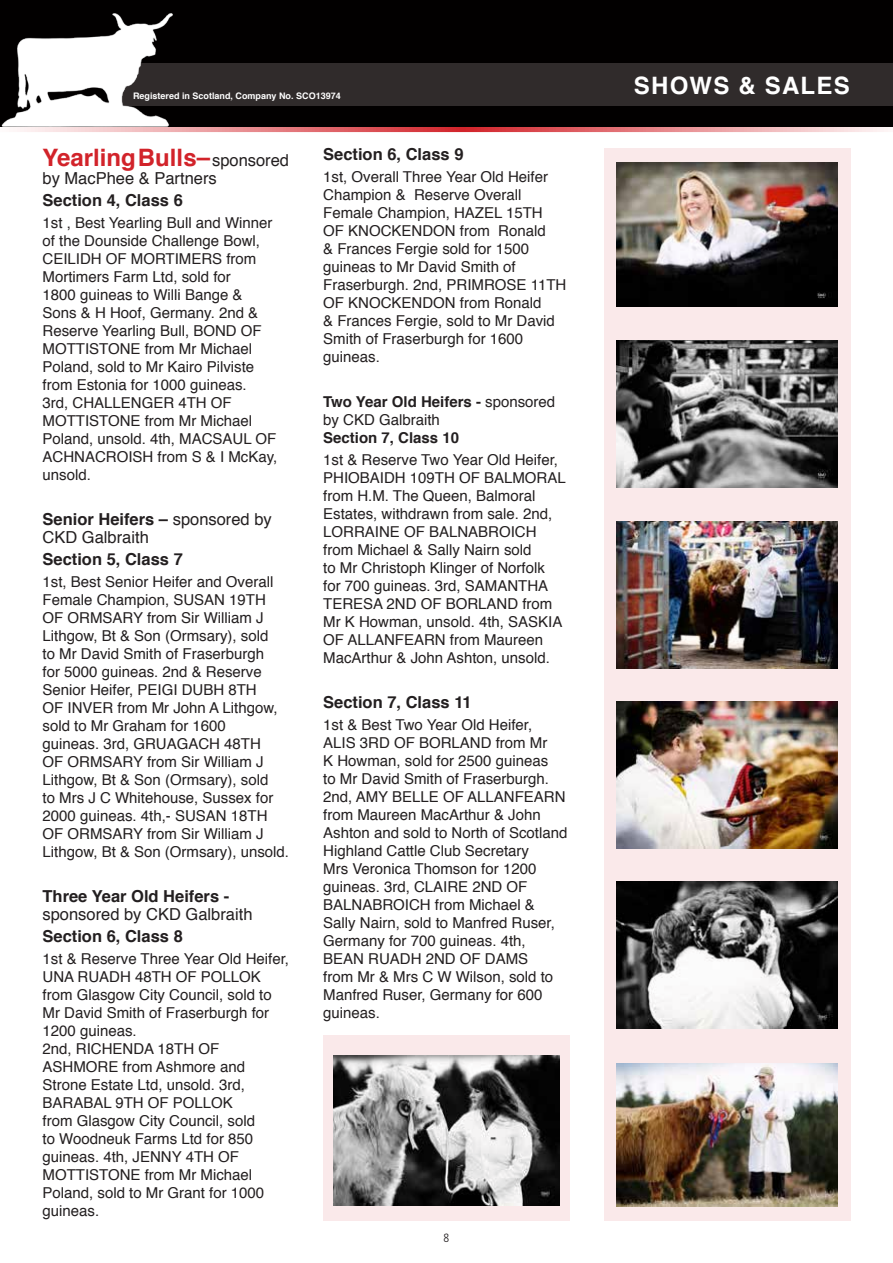
<style>
.page{position:relative;width:893px;height:1263px;background:#fff}
.page>*{position:absolute;margin:0;border:0;box-sizing:border-box;transform-origin:0 0}
.t1{font:700 24px "Helvetica";color:#d2232a}
.t2{font:700 24px "Helvetica";letter-spacing:.05em;color:#fff}
.t3{font:700 16.5px "Helvetica";color:#231f20}
.t4{font:16.5px/18px "Helvetica";color:#231f20}
.t5{font:15px/18px "Helvetica";color:#231f20}
.t6{font:700 15px "Helvetica";color:#231f20}
.t7{font:300 condensed 12px "Frutiger";color:#231f20}
.t8{font:700 9px "Helvetica";color:#fff}
.s1{font-weight:400;font-size:16.5px;color:#231f20}
.s2{font-weight:700}
</style>
<div class="page">
<div style="left:323px;top:1035px;width:247px;height:185px;background:#fae9ea"></div>
<div style="left:604px;top:148px;width:246px;height:1072px;background:#fae9ea"></div>
<img style="left:617px;top:163px;width:221px;height:143px">
<img style="left:617px;top:341px;width:221px;height:147px">
<img style="left:617px;top:521px;width:221px;height:147px">
<img style="left:617px;top:702px;width:221px;height:147px">
<img style="left:617px;top:882px;width:221px;height:147px">
<img style="left:617px;top:1063px;width:221px;height:143px">
<svg style="left:0;top:126px;width:893px;height:6px;background:#c77d80"></svg>
<div style="left:0;top:0;width:893px;height:126px;background:#020000"></div>
<div style="left:111px;top:64px;width:782px;height:42px;background:#302b2b"></div>
<img style="left:1px;top:13px;width:175px;height:113px">
<img style="left:334px;top:1055px;width:225px;height:150px">
<p class="t8" style="left:133px;top:89px;width:209px">Registered in Scotland, Company No. SCO13974</p>
<h1 class="t1" style="left:43px;top:138px;width:248px">Yearling Bulls– <span class="s1">sponsored</span></h1>
<p class="t4" style="left:43px;top:169px;width:176px">by MacPhee &amp; Partners</p>
<p class="t3" style="left:43px;top:187px;width:142px">Section 4, Class 6</p>
<p class="t5" style="left:43px;top:214px;width:236px">1st , Best Yearling Bull and Winner of the Dounside Challenge Bowl,<br>CEILIDH OF MORTIMERS from<br>Mortimers Farm Ltd, sold for<br>1800 guineas to Willi Bange &amp;<br>Sons &amp; H Hoof, Germany. 2nd &amp;<br>Reserve Yearling Bull, BOND OF<br>MOTTISTONE from Mr Michael<br>Poland, sold to Mr Kairo Pilviste from Estonia for 1000 guineas.<br>3rd, CHALLENGER 4TH OF<br>MOTTISTONE from Mr Michael<br>Poland, unsold. 4th, MACSAUL OF<br>ACHNACROISH from S &amp; I McKay, unsold.</p>
<p class="t4" style="left:43px;top:510px;width:231px"><span class="s2">Senior Heifers –</span> sponsored by<br>CKD Galbraith</p>
<p class="t3" style="left:43px;top:546px;width:142px">Section 5, Class 7</p>
<p class="t5" style="left:43px;top:573px;width:248px">1st, Best Senior Heifer and Overall<br>Female Champion, SUSAN 19TH<br>OF ORMSARY from Sir William J<br>Lithgow, Bt &amp; Son (Ormsary), sold<br>to Mr David Smith of Fraserburgh<br>for 5000 guineas. 2nd &amp; Reserve<br>Senior Heifer, PEIGI DUBH 8TH<br>OF INVER from Mr John A Lithgow, sold to Mr Graham for 1600<br>guineas. 3rd, GRUAGACH 48TH<br>OF ORMSARY from Sir William J<br>Lithgow, Bt &amp; Son (Ormsary), sold<br>to Mrs J C Whitehouse, Sussex for<br>2000 guineas. 4th,- SUSAN 18TH<br>OF ORMSARY from Sir William J<br>Lithgow, Bt &amp; Son (Ormsary), unsold.</p>
<p class="t3" style="left:43px;top:883px;width:188px">Three Year Old Heifers -</p>
<p class="t4" style="left:43px;top:905px;width:211px">sponsored by CKD Galbraith</p>
<p class="t3" style="left:43px;top:923px;width:142px">Section 6, Class 8</p>
<p class="t5" style="left:43px;top:950px;width:248px">1st &amp; Reserve Three Year Old Heifer,<br>UNA RUADH 48TH OF POLLOK from Glasgow City Council, sold to<br>Mr David Smith of Fraserburgh for<br>1200 guineas.<br>2nd, RICHENDA 18TH OF<br>ASHMORE from Ashmore and<br>Strone Estate Ltd, unsold. 3rd,<br>BARABAL 9TH OF POLLOK<br>from Glasgow City Council, sold<br>to Woodneuk Farms Ltd for 850 guineas. 4th, JENNY 4TH OF<br>MOTTISTONE from Mr Michael<br>Poland, sold to Mr Grant for 1000 guineas.</p>
<p class="t3" style="left:323px;top:141px;width:142px">Section 6, Class 9</p>
<p class="t5" style="left:323px;top:169px;width:245px">1st, Overall Three Year Old Heifer<br>Champion &amp; Reserve Overall<br>Female Champion, HAZEL 15TH<br>OF KNOCKENDON from Ronald<br>&amp; Frances Fergie sold for 1500 guineas to Mr David Smith of<br>Fraserburgh. 2nd, PRIMROSE 11TH<br>OF KNOCKENDON from Ronald<br>&amp; Frances Fergie, sold to Mr David<br>Smith of Fraserburgh for 1600 guineas.</p>
<p class="t5" style="left:323px;top:393px;width:234px"><span class="s2">Two Year Old Heifers -</span> sponsored by CKD Galbraith</p>
<p class="t6" style="left:323px;top:426px;width:137px">Section 7, Class 10</p>
<p class="t5" style="left:323px;top:451px;width:244px">1st &amp; Reserve Two Year Old Heifer,<br>PHIOBAIDH 109TH OF BALMORAL from H.M. The Queen, Balmoral<br>Estates, withdrawn from sale. 2nd,<br>LORRAINE OF BALNABROICH from Michael &amp; Sally Nairn sold<br>to Mr Christoph Klinger of Norfolk for 700 guineas. 3rd, SAMANTHA<br>TERESA 2ND OF BORLAND from<br>Mr K Howman, unsold. 4th, SASKIA<br>OF ALLANFEARN from Maureen<br>MacArthur &amp; John Ashton, unsold.</p>
<p class="t3" style="left:323px;top:689px;width:150px">Section 7, Class 11</p>
<p class="t5" style="left:323px;top:716px;width:246px">1st &amp; Best Two Year Old Heifer,<br>ALIS 3RD OF BORLAND from Mr<br>K Howman, sold for 2500 guineas<br>to Mr David Smith of Fraserburgh.<br>2nd, AMY BELLE OF ALLANFEARN from Maureen MacArthur &amp; John<br>Ashton and sold to North of Scotland<br>Highland Cattle Club Secretary<br>Mrs Veronica Thomson for 1200 guineas. 3rd, CLAIRE 2ND OF<br>BALNABROICH from Michael &amp;<br>Sally Nairn, sold to Manfred Ruser,<br>Germany for 700 guineas. 4th,<br>BEAN RUADH 2ND OF DAMS<br>from Mr &amp; Mrs C W Wilson, sold to<br>Manfred Ruser, Germany for 600 guineas.</p>
<p class="t7" style="left:444px;top:1231px;width:7px">8</p>
<h1 class="t2" style="left:634px;top:66px;width:217px">SHOWS &amp; SALES</h1>
</div>
